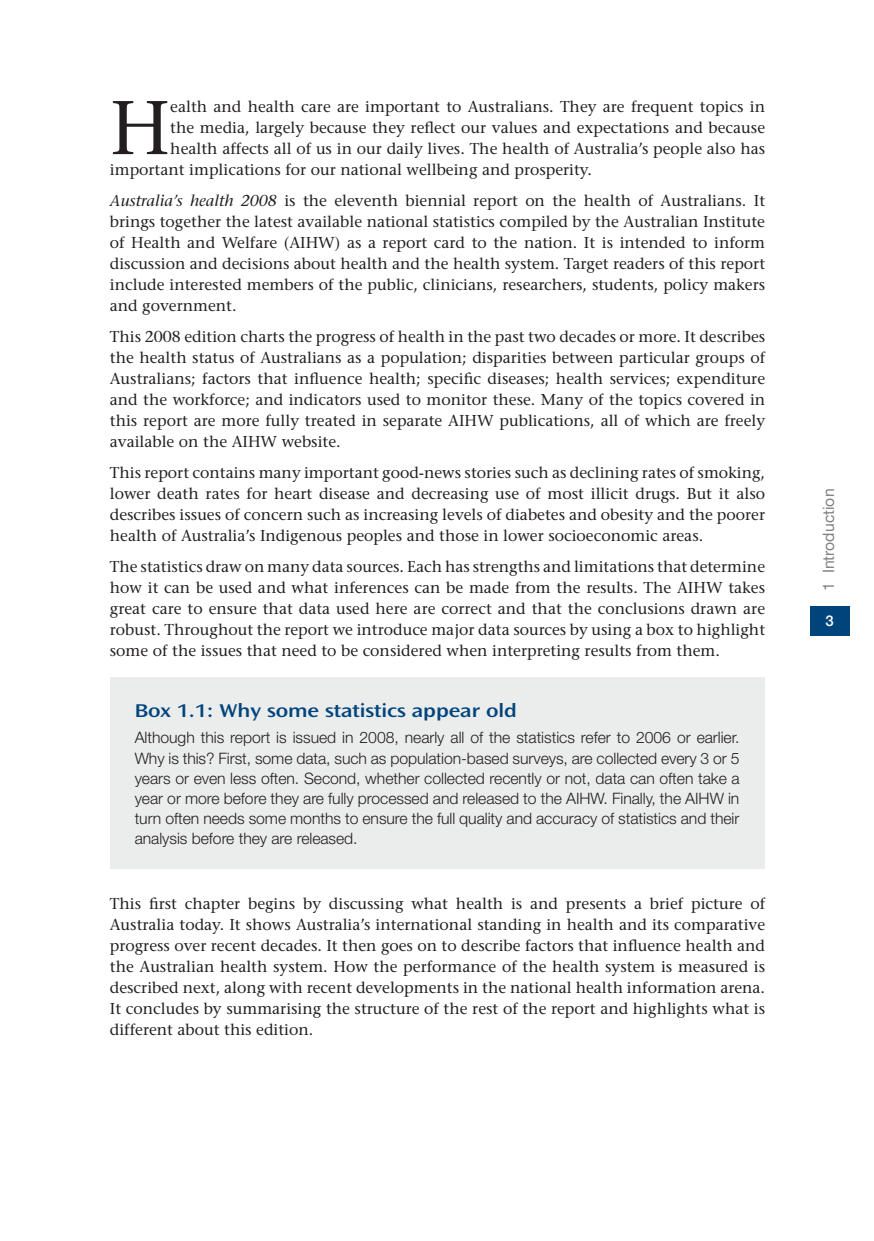
<style>
.page{position:relative;width:874px;height:1241px;background:#fff}
.page>*{position:absolute;margin:0;border:0;box-sizing:border-box;transform-origin:0 0}
.t1{font:75.77px "Stone Serif";color:#231f20}
.t2{font:19.25px "Ocean Sans MM";letter-spacing:-.005em;color:#00447c}
.t3{font:15.75px/21px "Stone Serif";color:#231f20;text-align:justify}
.t4{font:300 15.75px/20.1px "Helvetica Neue";letter-spacing:-.005em;color:#231f20;text-align:justify}
.t5{font:15.75px "Helvetica Neue";color:#808285}
.t6{font:500 14.88px "Helvetica Neue";color:#fff}
.s1{font-style:italic}
</style>
<div class="page">
<div style="left:809px;top:606px;width:40px;height:29px;background:#00447c"></div>
<div style="left:110px;top:678px;width:654px;height:191px;background:#ebecec"></div>
<h1 class="t1" style="left:110px;top:98px;width:62px">H</h1>
<p class="t3" style="left:170px;top:98px;width:596px">ealth and health care are important to Australians. They are frequent topics in</p>
<p class="t3" style="left:170px;top:119px;width:596px">the media, largely because they reflect our values and expectations and because</p>
<p class="t3" style="left:170px;top:140px;width:596px">health affects all of us in our daily lives. The health of Australia’s people also has</p>
<p class="t3" style="left:110px;top:161px;width:483px">important implications for our national wellbeing and prosperity.</p>
<p class="t3" style="left:110px;top:192px;width:656px"><span class="s1">Australia’s health 2008</span> is the eleventh biennial report on the health of Australians. It brings together the latest available national statistics compiled by the Australian Institute of Health and Welfare (AIHW) as a report card to the nation. It is intended to inform discussion and decisions about health and the health system. Target readers of this report include interested members of the public, clinicians, researchers, students, policy makers and government.</p>
<p class="t3" style="left:110px;top:328px;width:656px">This 2008 edition charts the progress of health in the past two decades or more. It describes the health status of Australians as a population; disparities between particular groups of Australians; factors that influence health; specific diseases; health services; expenditure and the workforce; and indicators used to monitor these. Many of the topics covered in this report are more fully treated in separate AIHW publications, all of which are freely available on the AIHW website.</p>
<p class="t3" style="left:110px;top:463px;width:656px">This report contains many important good-news stories such as declining rates of smoking, lower death rates for heart disease and decreasing use of most illicit drugs. But it also describes issues of concern such as increasing levels of diabetes and obesity and the poorer health of Australia’s Indigenous peoples and those in lower socioeconomic areas.</p>
<p class="t3" style="left:110px;top:557px;width:656px">The statistics draw on many data sources. Each has strengths and limitations that determine how it can be used and what inferences can be made from the results. The AIHW takes great care to ensure that data used here are correct and that the conclusions drawn are robust. Throughout the report we introduce major data sources by using a box to highlight some of the issues that need to be considered when interpreting results from them.</p>
<p class="t2" style="left:135px;top:703px;width:383px">Box 1.1: Why some statistics appear old</p>
<p class="t4" style="left:135px;top:729px;width:606px">Although this report is issued in 2008, nearly all of the statistics refer to 2006 or earlier.<br>Why is this? First, some data, such as population-based surveys, are collected every 3 or 5 years or even less often. Second, whether collected recently or not, data can often take a year or more before they are fully processed and released to the AIHW. Finally, the AIHW in turn often needs some months to ensure the full quality and accuracy of statistics and their analysis before they are released.</p>
<p class="t3" style="left:110px;top:895px;width:656px">This first chapter begins by discussing what health is and presents a brief picture of Australia today. It shows Australia’s international standing in health and its comparative progress over recent decades. It then goes on to describe factors that influence health and the Australian health system. How the performance of the health system is measured is described next, along with recent developments in the national health information arena.<br>It concludes by summarising the structure of the rest of the report and highlights what is different about this edition.</p>
<p class="t5" style="left:822px;top:591px;width:104px;rotate:-90deg">1 Introduction</p>
<p class="t6" style="left:825px;top:615px;width:10px">3</p>
</div>
